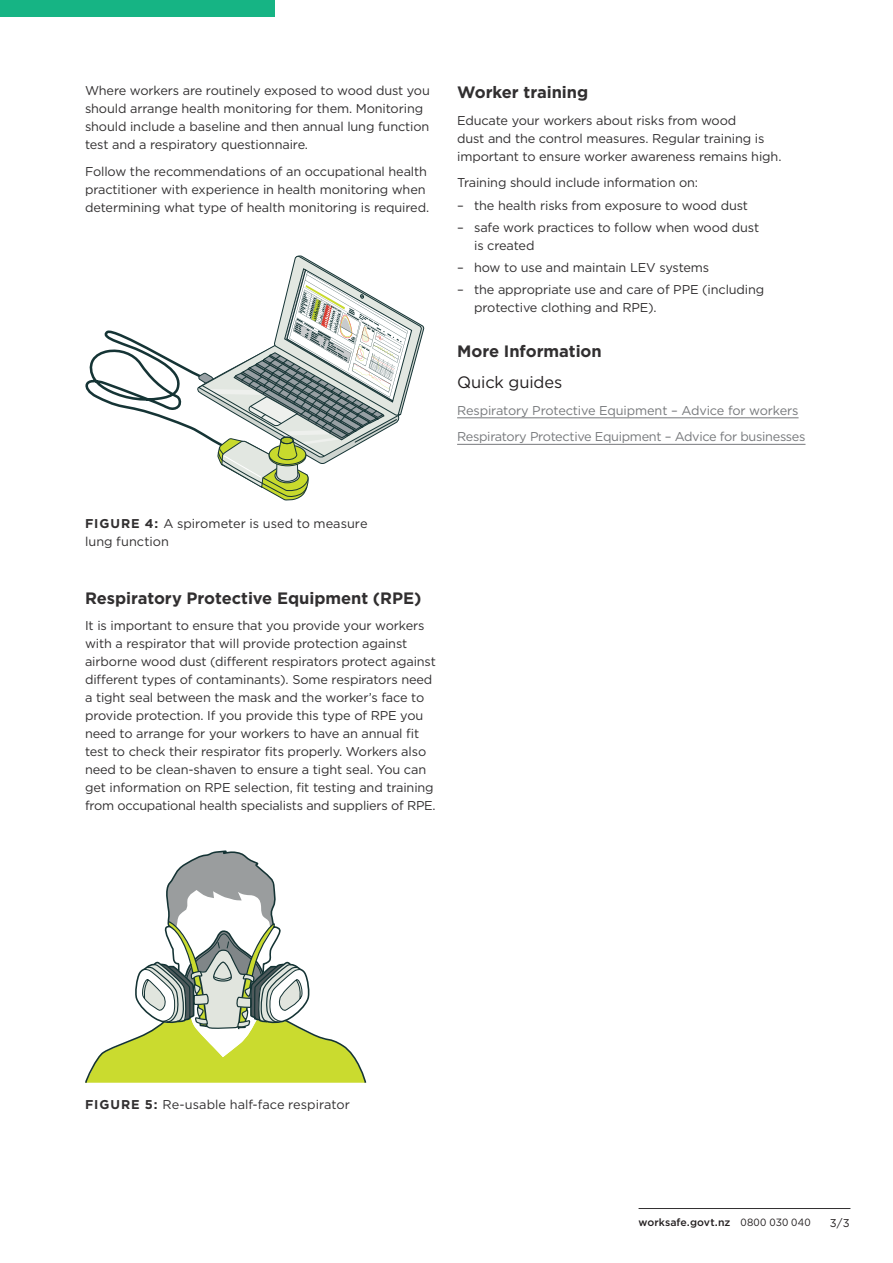
<style>
.page{position:relative;width:893px;height:1263px;background:#fff}
.page>*{position:absolute;margin:0;border:0;box-sizing:border-box;transform-origin:0 0}
.t1{font:700 16.5px "Gotham";letter-spacing:-.005em;color:#312f30}
.t2{font:16.5px "Gotham";letter-spacing:-.01em;color:#231f20}
.body{font:12.75px/18px "Gotham";letter-spacing:-.01em;color:#312f30}
.body-2{font:12.75px "Gotham";letter-spacing:-.025em;color:#76787b}
.figure_table{font:12.75px/18px "Gotham";letter-spacing:.005em;color:#312f30}
.body_before_bullett{font:12.75px "Gotham";letter-spacing:-.01em;color:#312f30}
.t3{font:11.25px "Gotham";color:#231f20}
.t4{font:500 10.5px "Gotham";letter-spacing:.005em;color:#231f20}
.s1{font-weight:700}
.s2{font-weight:400}
</style>
<div class="page">
<hr style="left:639px;top:1208px;width:211px;height:1px;background:#312f30">
<div style="left:0;top:0;width:274px;height:17px;background:#16b484"></div>
<svg style="left:85px;top:255px;width:340px;height:246px"></svg>
<svg style="left:85px;top:850px;width:280px;height:233px"></svg>
<hr style="left:457px;top:417px;width:342px;height:1px;background:#76787b">
<hr style="left:457px;top:444px;width:348px;height:1px;background:#76787b">
<p class="body" style="left:85px;top:81px;width:346px">Where workers are routinely exposed to wood dust you should arrange health monitoring for them. Monitoring should include a baseline and then annual lung function test and a respiratory questionnaire.</p>
<p class="body" style="left:85px;top:162px;width:346px">Follow the recommendations of an occupational health practitioner with experience in health monitoring when determining what type of health monitoring is required.</p>
<h1 class="t1" style="left:457px;top:81px;width:133px">Worker training</h1>
<p class="body" style="left:457px;top:111px;width:326px">Educate your workers about risks from wood<br>dust and the control measures. Regular training is important to ensure worker awareness remains high.</p>
<p class="body_before_bullett" style="left:457px;top:175px;width:243px">Training should include information on:</p>
<p class="body" style="left:457px;top:196px;width:292px">– the health risks from exposure to wood dust</p>
<p class="body" style="left:474px;top:218px;width:287px;text-indent:-17px">– safe work practices to follow when wood dust is created</p>
<p class="body" style="left:457px;top:258px;width:254px">– how to use and maintain LEV systems</p>
<p class="body" style="left:474px;top:280px;width:292px;text-indent:-17px">– the appropriate use and care of PPE (including protective clothing and RPE).</p>
<h1 class="t1" style="left:457px;top:340px;width:146px">More Information</h1>
<h2 class="t2" style="left:457px;top:372px;width:107px">Quick guides</h2>
<p class="body-2" style="left:457px;top:402px;width:343px">Respiratory Protective Equipment – Advice for workers</p>
<p class="body-2" style="left:457px;top:429px;width:350px">Respiratory Protective Equipment – Advice for businesses</p>
<p class="figure_table" style="left:85px;top:514px;width:284px"><span class="s1">FIGURE 4:</span> A spirometer is used to measure lung function</p>
<h1 class="t1" style="left:85px;top:587px;width:338px">Respiratory Protective Equipment (RPE)</h1>
<p class="body" style="left:85px;top:616px;width:352px">It is important to ensure that you provide your workers with a respirator that will provide protection against airborne wood dust (different respirators protect against different types of contaminants). Some respirators need a tight seal between the mask and the worker’s face to provide protection. If you provide this type of RPE you need to arrange for your workers to have an annual fit test to check their respirator fits properly. Workers also need to be clean-shaven to ensure a tight seal. You can get information on RPE selection, fit testing and training from occupational health specialists and suppliers of RPE.</p>
<p class="figure_table" style="left:85px;top:1095px;width:266px"><span class="s1">FIGURE 5:</span> Re-usable half-face respirator</p>
<p class="t4" style="left:639px;top:1215px;width:174px">worksafe.govt.nz <span class="s2">0800 030 040</span></p>
<p class="t3" style="left:830px;top:1215px;width:21px">3/3</p>
</div>
